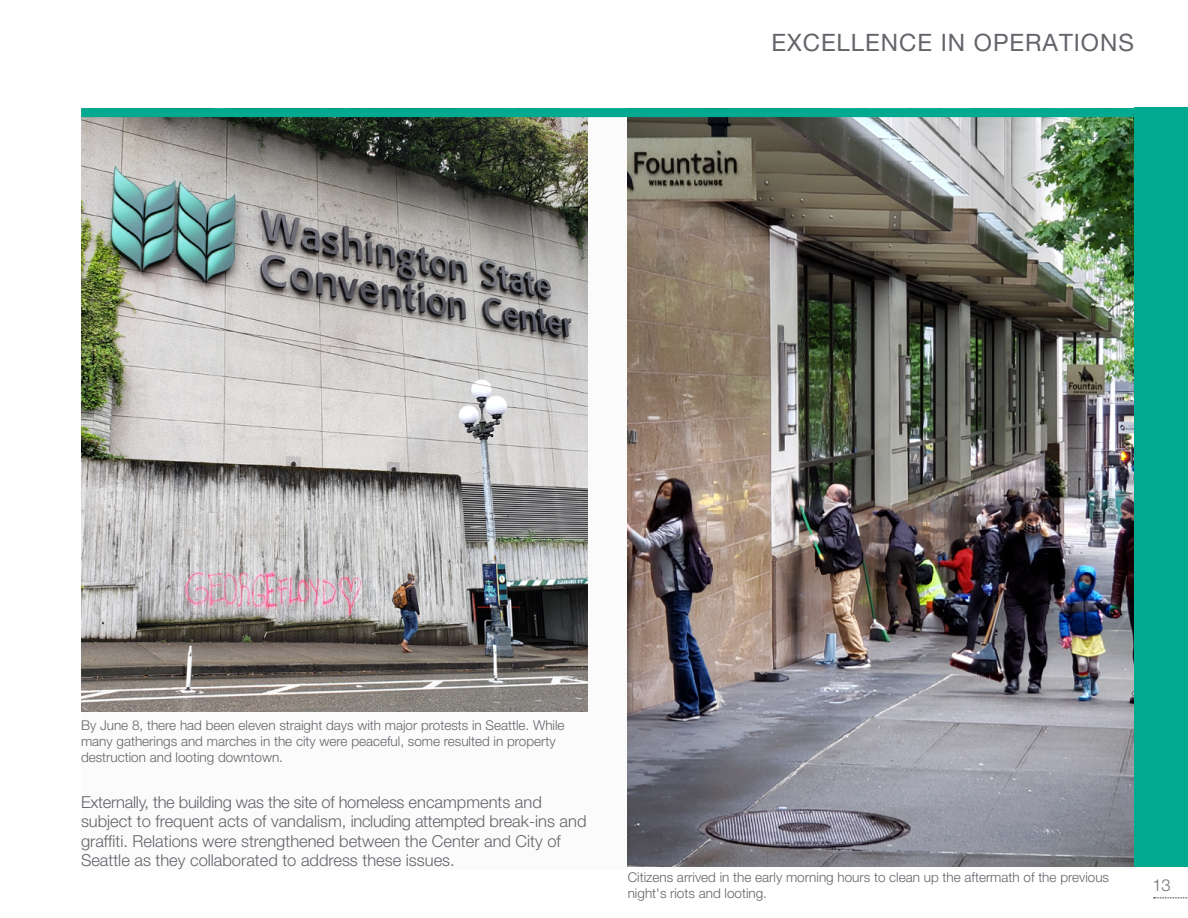
<style>
.page{position:relative;width:1188px;height:918px;background:#fff}
.page>*{position:absolute;margin:0;border:0;box-sizing:border-box;transform-origin:0 0}
.t1{font:24px "Helvetica Neue LT Pro";letter-spacing:.04em;color:#63656b}
.t2{font:300 16.5px/19.5px "Helvetica Neue LT Pro";color:#63656b}
.t3{font:300 16.5px "Helvetica Neue LT Pro";color:#6f6f75}
.t4{font:300 13.5px/16.2px "Helvetica Neue LT Pro";color:#63656b}
</style>
<div class="page">
<div style="left:81px;top:108px;width:1053px;height:759px;background:#fbfbfb"></div>
<img style="left:81px;top:117px;width:506px;height:595px">
<img style="left:628px;top:117px;width:506px;height:750px">
<div style="left:1134px;top:108px;width:54px;height:759px;background:#00a98f"></div>
<div style="left:81px;top:108px;width:1107px;height:9px;background:#00a98f"></div>
<svg style="left:1154px;top:897px;width:34px;height:1px"></svg>
<h1 class="t1" style="left:771px;top:28px;width:364px">EXCELLENCE IN OPERATIONS</h1>
<p class="t4" style="left:81px;top:717px;width:485px">By June 8, there had been eleven straight days with major protests in Seattle. While many gatherings and marches in the city were peaceful, some resulted in property destruction and looting downtown.</p>
<p class="t2" style="left:81px;top:792px;width:507px">Externally, the building was the site of homeless encampments and subject to frequent acts of vandalism, including attempted break-ins and graffiti. Relations were strengthened between the Center and City of Seattle as they collaborated to address these issues.</p>
<p class="t4" style="left:628px;top:869px;width:483px">Citizens arrived in the early morning hours to clean up the aftermath of the previous night's riots and looting.</p>
<p class="t3" style="left:1152px;top:875px;width:20px">13</p>
</div>
